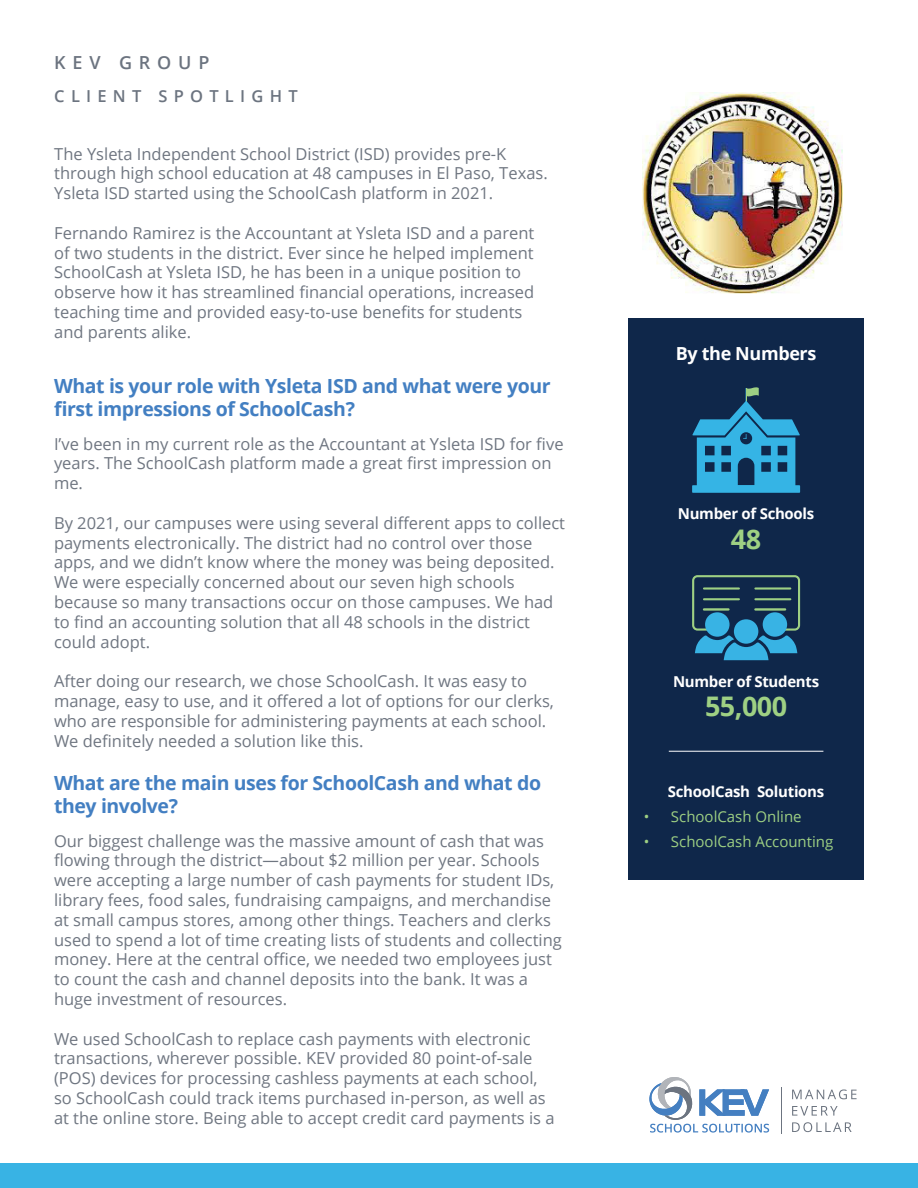
<style>
.page{position:relative;width:918px;height:1188px;background:#fff}
.page>*{position:absolute;margin:0;border:0;box-sizing:border-box;transform-origin:0 0}
.t1{font:700 27px "Open Sans";letter-spacing:-.02em;color:#9ed083}
.t2{font:700 19.5px/23.4px "Open Sans";letter-spacing:-.02em;color:#437fc2}
.t3{font:700 18px "Open Sans";letter-spacing:-.02em;color:#fff}
.t4{font:600 18px "Open Sans";letter-spacing:.38em;color:#6c7480}
.t5{font:16.5px/19.8px "Open Sans";color:#6f7681}
.t6{font:600 16.5px "Open Sans";letter-spacing:.38em;color:#6c7480}
.t7{font:700 15px "Open Sans";letter-spacing:-.02em;color:#fff}
.t8{font:15px "Open Sans";color:#9ed083}
</style>
<div class="page">
<svg style="left:649px;top:1077px;width:120px;height:56px"></svg>
<hr style="left:781px;top:1088px;width:1px;height:46px;background:#6c7480">
<svg style="left:792px;top:1089px;width:65px;height:10px"></svg>
<svg style="left:792px;top:1106px;width:46px;height:10px"></svg>
<svg style="left:792px;top:1122px;width:60px;height:10px"></svg>
<div style="left:0;top:1164px;width:918px;height:24px;background:#38b3e4"></div>
<div style="left:628px;top:319px;width:236px;height:561px;background:#0f274a"></div>
<div style="left:692px;top:485px;width:108px;height:8px;background:#35b4e5"></div>
<svg style="left:692px;top:387px;width:108px;height:100px"></svg>
<div style="left:692px;top:575px;width:108px;height:56px;border:2px solid #9ed083;border-radius:4px"></div>
<hr style="left:704px;top:587px;width:35px;height:3px;background:#9ed083">
<hr style="left:704px;top:598px;width:35px;height:2px;background:#9ed083">
<hr style="left:704px;top:608px;width:25px;height:3px;background:#9ed083">
<hr style="left:755px;top:587px;width:35px;height:3px;background:#9ed083">
<hr style="left:755px;top:598px;width:35px;height:2px;background:#9ed083">
<hr style="left:755px;top:608px;width:30px;height:3px;background:#9ed083">
<div style="left:705px;top:612px;width:25px;height:25px;background:#38b3e4;border-radius:50%"></div>
<div style="left:734px;top:619px;width:24px;height:25px;background:#38b3e4;border-radius:50%"></div>
<div style="left:763px;top:612px;width:24px;height:25px;background:#38b3e4;border-radius:50%"></div>
<svg style="left:695px;top:635px;width:102px;height:25px"></svg>
<hr style="left:669px;top:751px;width:154px;height:1px;background:#fff">
<img style="left:642px;top:93px;width:200px;height:200px">
<p class="t4" style="left:54px;top:55px;width:157px">KEV GROUP</p>
<p class="t6" style="left:54px;top:90px;width:245px">CLIENT SPOTLIGHT</p>
<p class="t5" style="left:54px;top:145px;width:495px">The Ysleta Independent School District (ISD) provides pre-K through high school education at 48 campuses in El Paso, Texas.<br>Ysleta ISD started using the SchoolCash platform in 2021.</p>
<p class="t5" style="left:54px;top:224px;width:482px">Fernando Ramirez is the Accountant at Ysleta ISD and a parent of two students in the district. Ever since he helped implement SchoolCash at Ysleta ISD, he has been in a unique position to observe how it has streamlined financial operations, increased teaching time and provided easy-to-use benefits for students and parents alike.</p>
<p class="t2" style="left:54px;top:376px;width:498px">What is your role with Ysleta ISD and what were your first impressions of SchoolCash?</p>
<p class="t5" style="left:54px;top:433px;width:511px">I’ve been in my current role as the Accountant at Ysleta ISD for five years. The SchoolCash platform made a great first impression on me.</p>
<p class="t5" style="left:54px;top:513px;width:513px">By 2021, our campuses were using several different apps to collect payments electronically. The district had no control over those apps, and we didn’t know where the money was being deposited.<br>We were especially concerned about our seven high schools because so many transactions occur on those campuses. We had to find an accounting solution that all 48 schools in the district could adopt.</p>
<p class="t5" style="left:54px;top:673px;width:502px">After doing our research, we chose SchoolCash. It was easy to manage, easy to use, and it offered a lot of options for our clerks, who are responsible for administering payments at each school.<br>We definitely needed a solution like this.</p>
<p class="t2" style="left:54px;top:773px;width:489px">What are the main uses for SchoolCash and what do they involve?</p>
<p class="t5" style="left:54px;top:832px;width:509px">Our biggest challenge was the massive amount of cash that was flowing through the district—about $2 million per year. Schools were accepting a large number of cash payments for student IDs, library fees, food sales, fundraising campaigns, and merchandise at small campus stores, among other things. Teachers and clerks used to spend a lot of time creating lists of students and collecting money. Here at the central office, we needed two employees just to count the cash and channel deposits into the bank. It was a huge investment of resources.</p>
<p class="t5" style="left:54px;top:1030px;width:502px">We used SchoolCash to replace cash payments with electronic transactions, wherever possible. KEV provided 80 point-of-sale (POS) devices for processing cashless payments at each school, so SchoolCash could track items purchased in-person, as well as at the online store. Being able to accept credit card payments is a</p>
<p class="t3" style="left:676px;top:346px;width:142px">By the Numbers</p>
<p class="t7" style="left:678px;top:508px;width:138px">Number of Schools</p>
<h1 class="t1" style="left:731px;top:528px;width:32px">48</h1>
<p class="t7" style="left:673px;top:675px;width:148px">Number of Students</p>
<h1 class="t1" style="left:705px;top:696px;width:84px">55,000</h1>
<p class="t7" style="left:668px;top:786px;width:158px">SchoolCash Solutions</p>
<p class="t8" style="left:644px;top:811px;width:159px">• SchoolCash Online</p>
<p class="t8" style="left:644px;top:835px;width:191px">• SchoolCash Accounting</p>
</div>
